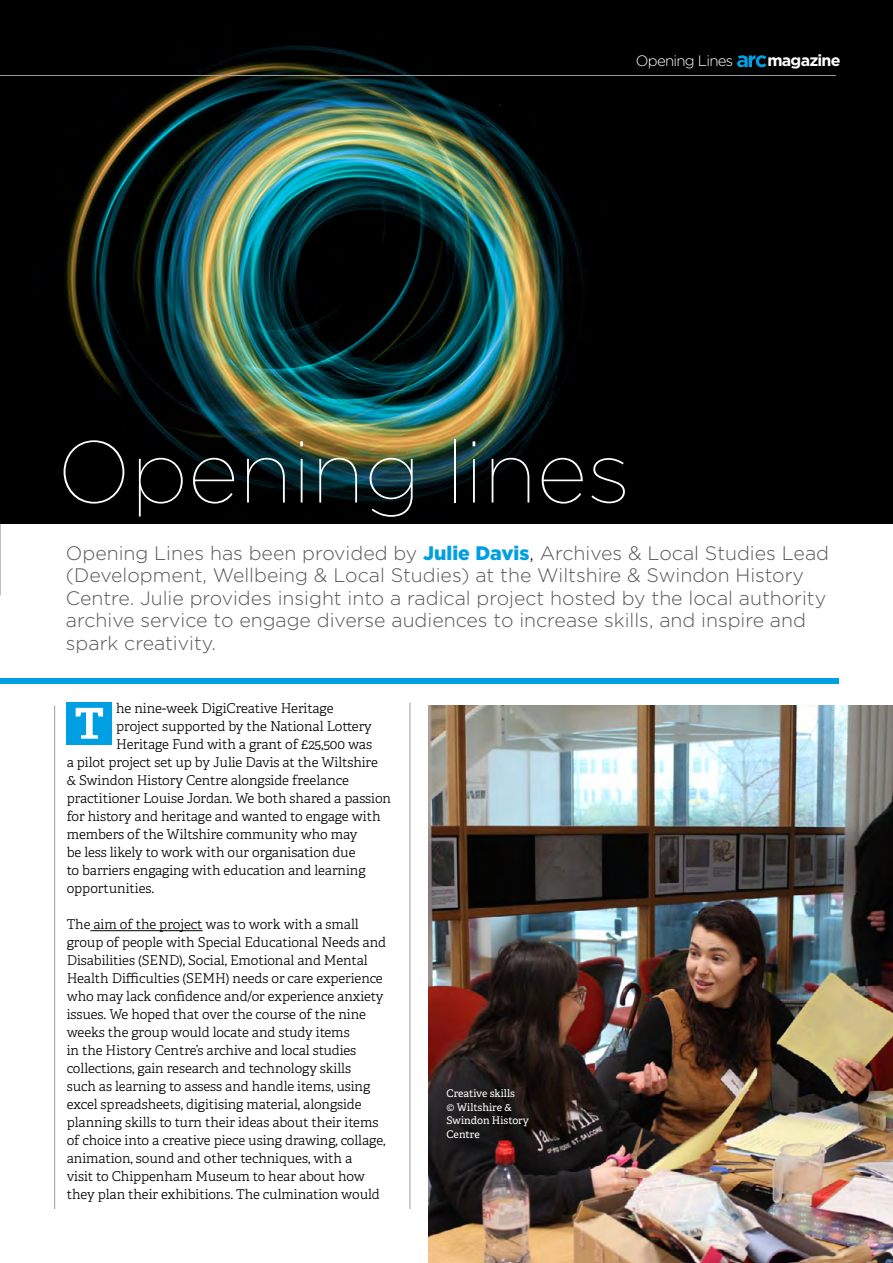
<style>
.page{position:relative;width:893px;height:1263px;background:#fff}
.page>*{position:absolute;margin:0;border:0;box-sizing:border-box;transform-origin:0 0}
.t1{font:100 87.3px "Gotham";color:#fff}
.t2{font:300 19.5px/22.5px "Gotham";color:#575756}
.t3{font:700 16.05px "Gotham";letter-spacing:-.05em;color:#fff}
.t4{font:300 15px "Gotham";letter-spacing:-.05em;color:#fff}
.t5{font:15px "Adelle";color:#7c7b7b}
.t6{font:300 13.5px/18px "Adelle CYR";letter-spacing:-.005em;color:#000}
.t7{font:10.5px/13.5px "Adelle";color:#fff}
.s1{font-weight:900;color:#009fe3}
.s2{color:#000}
</style>
<div class="page">
<img style="left:429px;top:705px;width:464px;height:558px">
<img style="left:0;top:0;width:893px;height:524px">
<hr style="left:410px;top:702px;width:1px;height:507px;background:#9d9d9c">
<hr style="left:54px;top:705px;width:1px;height:504px;background:#9d9d9c">
<hr style="left:90px;top:930px;width:113px;height:1px;background:#000">
<img style="left:0;top:298px;width:1px;height:297px">
<div style="left:0;top:678px;width:839px;height:5px;background:#009fe3"></div>
<svg style="left:737px;top:55px;width:29px;height:12px"></svg>
<hr style="left:0;top:75px;width:836px;height:1px;background:#9d9d9c">
<div style="left:67px;top:702px;width:45px;height:42px;background:#009fe3"></div>
<svg style="left:76px;top:708px;width:27px;height:31px"></svg>
<p class="t4" style="left:636px;top:52px;width:99px">Opening Lines</p>
<p class="t3" style="left:767px;top:51px;width:75px">magazine</p>
<h1 class="t1" style="left:57px;top:425px;width:575px">Opening lines</h1>
<p class="t2" style="left:66px;top:541px;width:765px">Opening Lines has been provided by <span class="s1">Julie Davis</span><span class="s2">,</span> Archives &amp; Local Studies Lead (Development, Wellbeing &amp; Local Studies) at the Wiltshire &amp; Swindon History Centre. Julie provides insight into a radical project hosted by the local authority archive service to engage diverse audiences to increase skills, and inspire and spark creativity.</p>
<p class="t6" style="left:116px;top:699px;width:219px">he nine-week DigiCreative Heritage</p>
<p class="t6" style="left:116px;top:717px;width:257px">project supported by the National Lottery</p>
<p class="t6" style="left:116px;top:735px;width:257px">Heritage Fund with a grant of £25,500 was</p>
<p class="t6" style="left:67px;top:753px;width:313px">a pilot project set up by Julie Davis at the Wiltshire</p>
<p class="t6" style="left:67px;top:771px;width:284px">&amp; Swindon History Centre alongside freelance</p>
<p class="t6" style="left:67px;top:789px;width:326px">practitioner Louise Jordan. We both shared a passion</p>
<p class="t6" style="left:67px;top:807px;width:315px">for history and heritage and wanted to engage with</p>
<p class="t6" style="left:67px;top:825px;width:292px">members of the Wiltshire community who may</p>
<p class="t6" style="left:67px;top:843px;width:290px">be less likely to work with our organisation due</p>
<p class="t6" style="left:67px;top:861px;width:300px">to barriers engaging with education and learning</p>
<p class="t6" style="left:67px;top:879px;width:89px">opportunities.</p>
<p class="t6" style="left:67px;top:914px;width:321px">The aim of the project was to work with a small group of people with Special Educational Needs and Disabilities (SEND), Social, Emotional and Mental Health Difficulties (SEMH) needs or care experience who may lack confidence and/or experience anxiety issues. We hoped that over the course of the nine weeks the group would locate and study items<br>in the History Centre’s archive and local studies collections, gain research and technology skills<br>such as learning to assess and handle items, using excel spreadsheets, digitising material, alongside planning skills to turn their ideas about their items of choice into a creative piece using drawing, collage, animation, sound and other techniques, with a<br>visit to Chippenham Museum to hear about how they plan their exhibitions. The culmination would</p>
<p class="t7" style="left:446px;top:1086px;width:84px">Creative skills<br>© Wiltshire &amp;<br>Swindon History<br>Centre</p>
<p class="t5" style="left:862px;top:1222px;width:9px">5</p>
</div>
